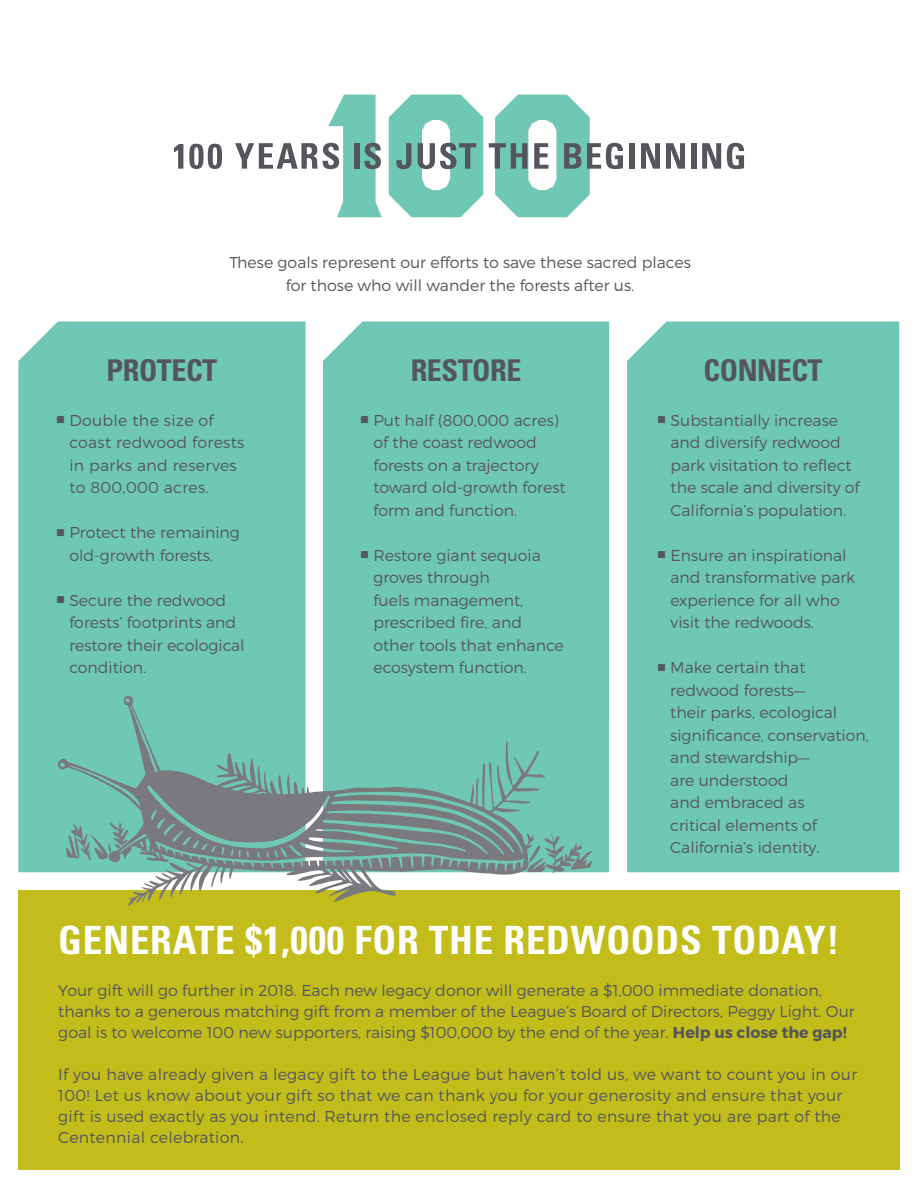
<style>
.page{position:relative;width:918px;height:1188px;background:#fff}
.page>*{position:absolute;margin:0;border:0;box-sizing:border-box;transform-origin:0 0}
.t1{font:700 condensed 39px "Univers";letter-spacing:.02em;color:#fff}
.t2{font:700 condensed 30px "Univers";letter-spacing:-.015em;color:#54565b}
.t3{font:300 15.75px/22.5px "Montserrat";color:#54565b}
.t4{font:300 15.75px/22.5px "Montserrat";letter-spacing:.02em;color:#54565b}
.s1{font-weight:700}
</style>
<div class="page">
<div style="left:0;top:890px;width:918px;height:287px;background:#c3bd1c"></div>
<div style="left:19px;top:321px;width:287px;height:551px;background:#6fc8b6"></div>
<div style="left:323px;top:321px;width:286px;height:551px;background:#6fc8b6"></div>
<div style="left:627px;top:321px;width:272px;height:551px;background:#6fc8b6"></div>
<div style="left:0;top:0;width:918px;height:1188px;border:18px solid #fff"></div>
<svg style="left:57px;top:695px;width:488px;height:211px;fill:#6fc8b6"></svg>
<svg style="left:527px;top:832px;width:66px;height:41px;background:#74aea4"></svg>
<svg style="left:66px;top:820px;width:62px;height:40px;background:#72ada2"></svg>
<svg style="left:174px;top:144px;width:9px;height:25px"></svg>
<svg style="left:189px;top:144px;width:33px;height:25px"></svg>
<svg style="left:235px;top:95px;width:147px;height:122px"></svg>
<svg style="left:389px;top:95px;width:94px;height:122px"></svg>
<svg style="left:489px;top:95px;width:134px;height:122px"></svg>
<div style="left:630px;top:143px;width:5px;height:26px;background:#54565b"></div>
<svg style="left:641px;top:143px;width:19px;height:26px"></svg>
<svg style="left:666px;top:143px;width:19px;height:26px"></svg>
<div style="left:691px;top:143px;width:5px;height:26px;background:#54565b"></div>
<svg style="left:702px;top:143px;width:19px;height:26px"></svg>
<svg style="left:727px;top:143px;width:17px;height:26px"></svg>
<svg style="left:57px;top:416px;width:7px;height:7px"></svg>
<svg style="left:57px;top:529px;width:7px;height:7px"></svg>
<svg style="left:57px;top:596px;width:7px;height:7px"></svg>
<svg style="left:361px;top:416px;width:7px;height:7px"></svg>
<svg style="left:361px;top:551px;width:7px;height:7px"></svg>
<svg style="left:658px;top:416px;width:7px;height:7px"></svg>
<svg style="left:658px;top:551px;width:7px;height:7px"></svg>
<svg style="left:658px;top:664px;width:7px;height:7px"></svg>
<p class="t3" style="left:229px;top:251px;width:463px;text-align:center">These goals represent our efforts to save these sacred places for those who will wander the forests after us.</p>
<h2 class="t2" style="left:107px;top:352px;width:112px">PROTECT</h2>
<p class="t4" style="left:69px;top:409px;width:176px">Double the size of coast redwood forests in parks and reserves to 800,000 acres.</p>
<p class="t3" style="left:69px;top:521px;width:172px">Protect the remaining old-growth forests.</p>
<p class="t3" style="left:69px;top:589px;width:177px">Secure the redwood forests’ footprints and restore their ecological condition.</p>
<h2 class="t2" style="left:411px;top:352px;width:112px">RESTORE</h2>
<p class="t3" style="left:373px;top:409px;width:194px">Put half (800,000 acres) of the coast redwood forests on a trajectory toward old-growth forest form and function.</p>
<p class="t3" style="left:373px;top:544px;width:192px">Restore giant sequoia groves through<br>fuels management, prescribed fire, and other tools that enhance ecosystem function.</p>
<h2 class="t2" style="left:704px;top:352px;width:121px">CONNECT</h2>
<p class="t3" style="left:671px;top:409px;width:191px">Substantially increase and diversify redwood park visitation to reflect the scale and diversity of<br>California’s population.</p>
<p class="t3" style="left:671px;top:544px;width:186px">Ensure an inspirational and transformative park experience for all who visit the redwoods.</p>
<p class="t3" style="left:670px;top:656px;width:200px">Make certain that redwood forests—<br>their parks, ecological significance, conservation, and stewardship—<br>are understood<br>and embraced as<br>critical elements of<br>California’s identity.</p>
<h1 class="t1" style="left:58px;top:917px;width:783px">GENERATE $1,000 FOR THE REDWOODS TODAY!</h1>
<p class="t3" style="left:58px;top:980px;width:798px;line-height:21px">Your gift will go further in 2018. Each new legacy donor will generate a $1,000 immediate donation, thanks to a generous matching gift from a member of the League’s Board of Directors, Peggy Light. Our goal is to welcome 100 new supporters, raising $100,000 by the end of the year. <span class="s1">Help us close the gap!</span></p>
<p class="t4" style="left:58px;top:1064px;width:800px;line-height:21px">If you have already given a legacy gift to the League but haven’t told us, we want to count you in our 100! Let us know about your gift so that we can thank you for your generosity and ensure that your gift is used exactly as you intend. Return the enclosed reply card to ensure that you are part of the Centennial celebration.</p>
</div>
